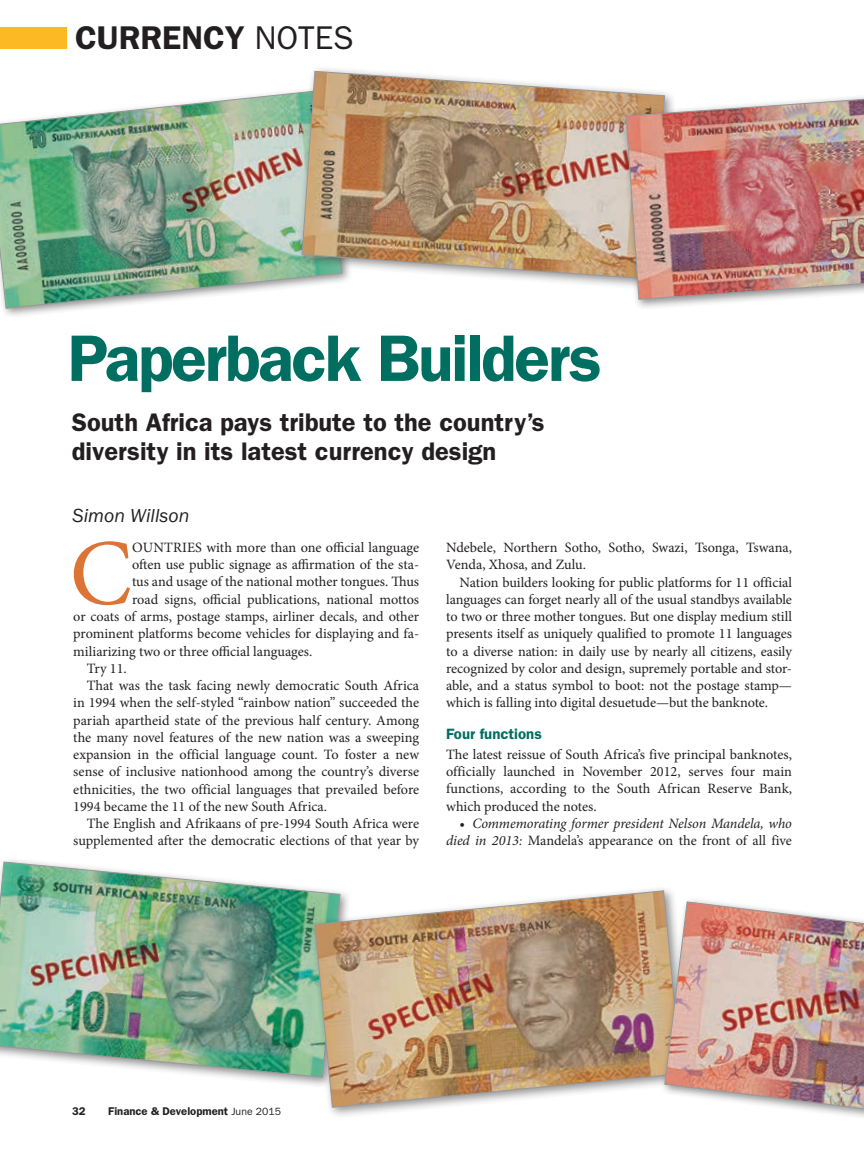
<style>
.page{position:relative;width:864px;height:1161px;background:#fff}
.page>*{position:absolute;margin:0;border:0;box-sizing:border-box;transform-origin:0 0}
.t1{font:93.9px "Minion Pro";color:#dc7435}
.t2{font:600 66px "ITC Franklin Gothic Std";letter-spacing:-.035em;color:#006f61}
.t3{font:600 33px "ITC Franklin Gothic Std";color:#231f20}
.t4{font:600 25.5px/28.5px "ITC Franklin Gothic Std";color:#231f20}
.t5{font:italic 19.5px "ITC Franklin Gothic Std";color:#231f20}
.t6{font:600 15px "ITC Franklin Gothic Std";color:#006f61}
.t7{font:14.25px/17.2px "Minion Pro";color:#231f20;text-align:justify}
.t8{font:italic 14.25px/17.2px "Minion Pro";letter-spacing:-.01em;color:#231f20;text-align:right}
.t9{font:600 11.25px "ITC Franklin Gothic Std";color:#231f20}
.s1{font-weight:400}
.s2{font-style:normal}
.s3{font-weight:400;font-size:10.5px}
</style>
<div class="page">
<div style="left:0;top:28px;width:67px;height:21px;background:#fdb924"></div>
<img style="left:0;top:91px;width:296px;height:218px">
<div style="left:296px;top:66px;width:381px;height:225px;background:#231f20;opacity:.5"></div>
<img style="left:301px;top:71px;width:364px;height:209px">
<div style="left:621px;top:85px;width:243px;height:225px;background:#231f20;opacity:.5"></div>
<img style="left:625px;top:90px;width:239px;height:210px">
<img style="left:0;top:861px;width:309px;height:217px">
<div style="left:309px;top:885px;width:385px;height:235px;background:#231f20;opacity:.5"></div>
<img style="left:314px;top:890px;width:368px;height:218px">
<div style="left:660px;top:897px;width:204px;height:243px;background:#231f20;opacity:.5"></div>
<img style="left:664px;top:901px;width:200px;height:229px">
<h3 class="t3" style="left:75px;top:18px;width:280px">CURRENCY <span class="s1">NOTES</span></h3>
<h2 class="t2" style="left:68px;top:319px;width:536px">Paperback Builders</h2>
<h3 class="t4" style="left:72px;top:409px;width:474px">South Africa pays tribute to the country’s diversity in its latest currency design</h3>
<h3 class="t5" style="left:73px;top:505px;width:118px">Simon Willson</h3>
<h1 class="t1" style="left:70px;top:511px;width:64px">C</h1>
<p class="t7" style="left:132px;top:539px;width:289px">OUNTRIES with more than one official language</p>
<p class="t7" style="left:132px;top:556px;width:289px">often use public signage as affirmation of the sta-</p>
<p class="t7" style="left:132px;top:573px;width:289px">tus and usage of the national mother tongues. Thus</p>
<p class="t7" style="left:132px;top:591px;width:289px">road signs, official publications, national mottos</p>
<p class="t7" style="left:73px;top:608px;width:347px">or coats of arms, postage stamps, airliner decals, and other</p>
<p class="t7" style="left:73px;top:625px;width:347px">prominent platforms become vehicles for displaying and fa-</p>
<p class="t7" style="left:73px;top:642px;width:240px">miliarizing two or three official languages.</p>
<p class="t7" style="left:87px;top:660px;width:42px">Try 11.</p>
<p class="t7" style="left:87px;top:677px;width:334px">That was the task facing newly democratic South Africa</p>
<p class="t7" style="left:73px;top:694px;width:347px">in 1994 when the self-styled “rainbow nation” succeeded the</p>
<p class="t7" style="left:73px;top:711px;width:347px">pariah apartheid state of the previous half century. Among</p>
<p class="t7" style="left:73px;top:729px;width:347px">the many novel features of the new nation was a sweeping</p>
<p class="t7" style="left:73px;top:746px;width:347px">expansion in the official language count. To foster a new</p>
<p class="t7" style="left:73px;top:763px;width:347px">sense of inclusive nationhood among the country’s diverse</p>
<p class="t7" style="left:73px;top:780px;width:347px">ethnicities, the two official languages that prevailed before</p>
<p class="t7" style="left:73px;top:798px;width:255px">1994 became the 11 of the new South Africa.</p>
<p class="t7" style="left:87px;top:815px;width:334px">The English and Afrikaans of pre-1994 South Africa were</p>
<p class="t7" style="left:73px;top:832px;width:347px">supplemented after the democratic elections of that year by</p>
<p class="t7" style="left:446px;top:539px;width:347px">Ndebele, Northern Sotho, Sotho, Swazi, Tsonga, Tswana,<br>Venda, Xhosa, and Zulu.</p>
<p class="t7" style="left:446px;top:574px;width:347px;text-indent:13px">Nation builders looking for public platforms for 11 official languages can forget nearly all of the usual standbys available to two or three mother tongues. But one display medium still presents itself as uniquely qualified to promote 11 languages to a diverse nation: in daily use by nearly all citizens, easily recognized by color and design, supremely portable and stor&shy;able, and a status symbol to boot: not the postage stamp— which is falling into digital desuetude—but the banknote.</p>
<p class="t6" style="left:446px;top:725px;width:97px">Four functions</p>
<p class="t7" style="left:446px;top:746px;width:347px">The latest reissue of South Africa’s five principal banknotes, officially launched in November 2012, serves four main functions, according to the South African Reserve Bank, which produced the notes.</p>
<p class="t8" style="left:446px;top:815px;width:347px"><span class="s2">•</span> Commemorating former president Nelson Mandela, who died in 2013: <span class="s2">Mandela’s appearance on the front of all five</span></p>
<p class="t9" style="left:72px;top:1104px;width:15px">32</p>
<p class="t9" style="left:108px;top:1104px;width:175px">Finance &amp; Development <span class="s3">June 2015</span></p>
</div>
